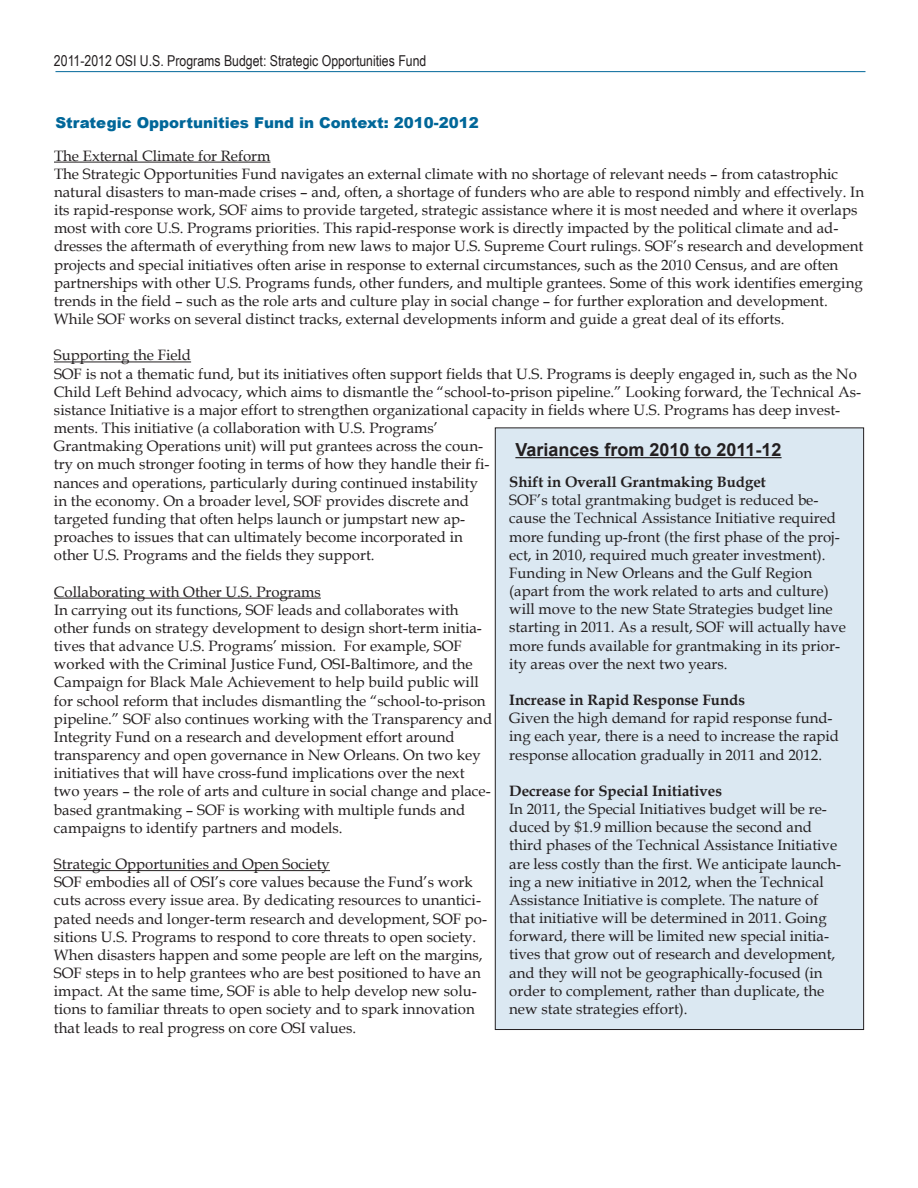
<style>
.page{position:relative;width:918px;height:1188px;background:#fff}
.page>*{position:absolute;margin:0;border:0;box-sizing:border-box;transform-origin:0 0}
.t1{font:700 18px "Arial";color:#231f20}
.t2{font:15px/18.1px "Book Antiqua";color:#231f20}
.t3{font:700 15px "Book Antiqua";color:#231f20}
.t4{font:15px "Arial Narrow";color:#231f20}
.t5{font:900 15px "Arial";color:#006799}
</style>
<div class="page">
<hr style="left:55px;top:71px;width:810px;height:1px;background:#006799">
<hr style="left:54px;top:162px;width:216px;height:1px;background:#231f20">
<hr style="left:54px;top:361px;width:137px;height:1px;background:#231f20">
<hr style="left:54px;top:598px;width:267px;height:1px;background:#231f20">
<hr style="left:54px;top:870px;width:276px;height:1px;background:#231f20">
<div style="left:495px;top:428px;width:369px;height:602px;background:#dbe8f2"></div>
<hr style="left:515px;top:457px;width:267px;height:1px;background:#231f20">
<p class="t4" style="left:54px;top:52px;width:374px">2011-2012 OSI U.S. Programs Budget: Strategic Opportunities Fund</p>
<p class="t5" style="left:55px;top:112px;width:425px">Strategic Opportunities Fund in Context: 2010-2012</p>
<p class="t2" style="left:54px;top:147px;width:812px">The External Climate for Reform<br>The Strategic Opportunities Fund navigates an external climate with no shortage of relevant needs – from catastrophic natural disasters to man-made crises – and, often, a shortage of funders who are able to respond nimbly and effectively. In its rapid-response work, SOF aims to provide targeted, strategic assistance where it is most needed and where it overlaps most with core U.S. Programs priorities. This rapid-response work is directly impacted by the political climate and ad&shy;dresses the aftermath of everything from new laws to major U.S. Supreme Court rulings. SOF’s research and development projects and special initiatives often arise in response to external circumstances, such as the 2010 Census, and are often partnerships with other U.S. Programs funds, other funders, and multiple grantees. Some of this work identifies emerging trends in the field – such as the role arts and culture play in social change – for further exploration and development.<br>While SOF works on several distinct tracks, external developments inform and guide a great deal of its efforts.</p>
<p class="t2" style="left:54px;top:347px;width:809px">Supporting the Field<br>SOF is not a thematic fund, but its initiatives often support fields that U.S. Programs is deeply engaged in, such as the No Child Left Behind advocacy, which aims to dismantle the “school-to-prison pipeline.” Looking forward, the Technical As&shy;sistance Initiative is a major effort to strengthen organizational capacity in fields where U.S. Programs has deep invest&shy;ments. This initiative (a collaboration with U.S. Programs’<br>Grantmaking Operations unit) will put grantees across the coun-<br>try on much stronger footing in terms of how they handle their fi-<br>nances and operations, particularly during continued instability<br>in the economy. On a broader level, SOF provides discrete and<br>targeted funding that often helps launch or jumpstart new ap-<br>proaches to issues that can ultimately become incorporated in<br>other U.S. Programs and the fields they support.</p>
<p class="t2" style="left:54px;top:583px;width:440px">Collaborating with Other U.S. Programs<br>In carrying out its functions, SOF leads and collaborates with other funds on strategy development to design short-term initia&shy;tives that advance U.S. Programs’ mission. For example, SOF worked with the Criminal Justice Fund, OSI-Baltimore, and the Campaign for Black Male Achievement to help build public will for school reform that includes dismantling the “school-to-prison pipeline.” SOF also continues working with the Transparency and Integrity Fund on a research and development effort around transparency and open governance in New Orleans. On two key initiatives that will have cross-fund implications over the next two years – the role of arts and culture in social change and place&shy;based grantmaking – SOF is working with multiple funds and campaigns to identify partners and models.</p>
<p class="t2" style="left:54px;top:855px;width:435px">Strategic Opportunities and Open Society<br>SOF embodies all of OSI’s core values because the Fund’s work cuts across every issue area. By dedicating resources to unantici&shy;pated needs and longer-term research and development, SOF po&shy;sitions U.S. Programs to respond to core threats to open society.<br>When disasters happen and some people are left on the margins, SOF steps in to help grantees who are best positioned to have an impact. At the same time, SOF is able to help develop new solu&shy;tions to familiar threats to open society and to spark innovation that leads to real progress on core OSI values.</p>
<p class="t1" style="left:515px;top:440px;width:268px">Variances from 2010 to 2011-12</p>
<p class="t3" style="left:509px;top:473px;width:258px">Shift in Overall Grantmaking Budget</p>
<p class="t2" style="left:509px;top:491px;width:338px">SOF’s total grantmaking budget is reduced be&shy;cause the Technical Assistance Initiative required more funding up-front (the first phase of the proj&shy;ect, in 2010, required much greater investment).<br>Funding in New Orleans and the Gulf Region (apart from the work related to arts and culture) will move to the new State Strategies budget line starting in 2011. As a result, SOF will actually have more funds available for grantmaking in its prior&shy;ity areas over the next two years.</p>
<p class="t3" style="left:509px;top:691px;width:237px">Increase in Rapid Response Funds</p>
<p class="t2" style="left:509px;top:709px;width:331px">Given the high demand for rapid response fund&shy;ing each year, there is a need to increase the rapid response allocation gradually in 2011 and 2012.</p>
<p class="t3" style="left:509px;top:782px;width:214px">Decrease for Special Initiatives</p>
<p class="t2" style="left:509px;top:800px;width:333px">In 2011, the Special Initiatives budget will be re&shy;duced by $1.9 million because the second and third phases of the Technical Assistance Initiative are less costly than the first. We anticipate launch&shy;ing a new initiative in 2012, when the Technical Assistance Initiative is complete. The nature of that initiative will be determined in 2011. Going forward, there will be limited new special initia&shy;tives that grow out of research and development, and they will not be geographically-focused (in order to complement, rather than duplicate, the new state strategies effort).</p>
</div>
